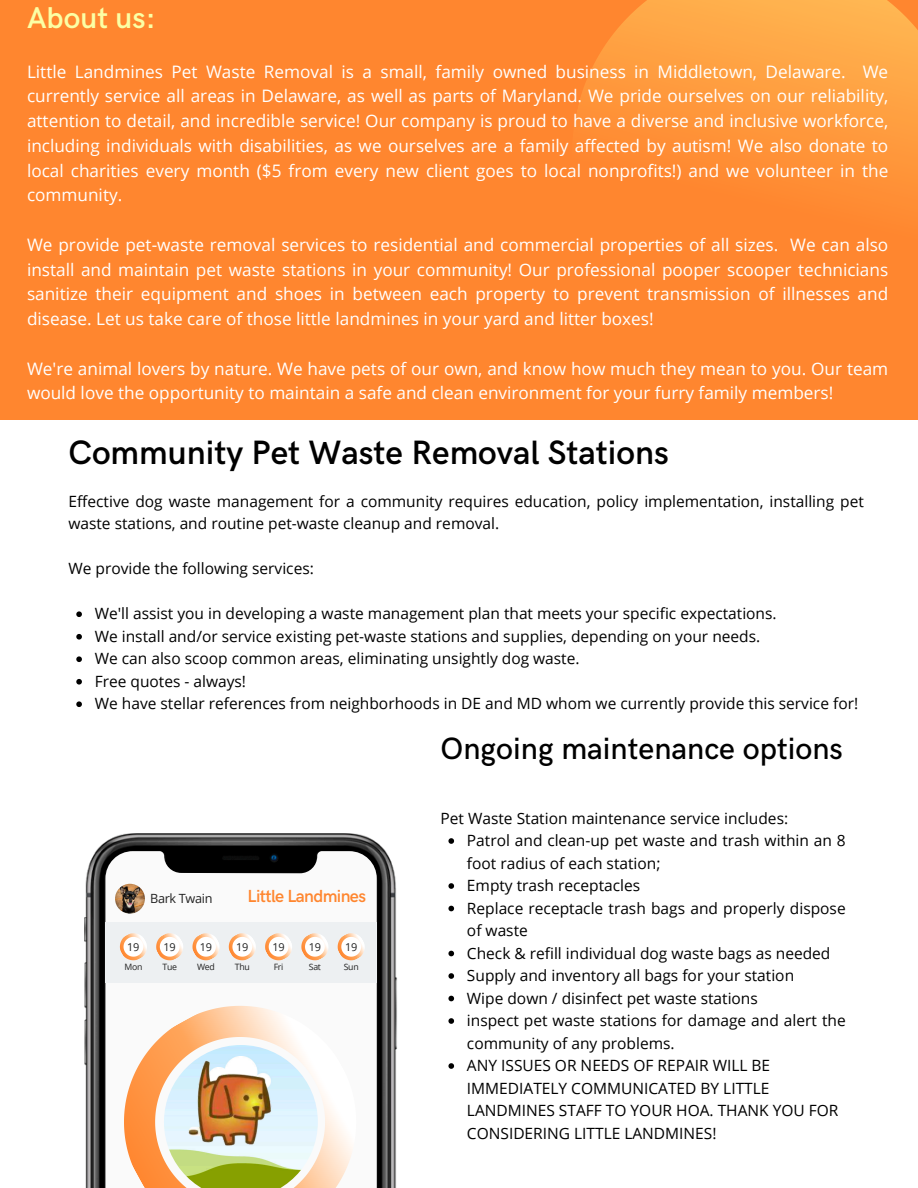
<style>
.page{position:relative;width:918px;height:1188px;background:#fff}
.page>*{position:absolute;margin:0;border:0;box-sizing:border-box;transform-origin:0 0}
.t1{font:600 33.9px "HK Grotesk";color:#000}
.t2{font:500 30.9px "HK Grotesk";color:#000}
.t3{font:600 30.15px "HK Grotesk";color:#fbffa5}
.t4{font:600 17.55px "HK Grotesk";letter-spacing:-.035em;color:#ff862f}
.t5{font:17.25px/24.8px "Open Sans";color:#fff;text-align:justify}
.t6{font:15.45px/22.5px "Open Sans";color:#000}
.t7{font:12.75px "Open Sans";letter-spacing:-.025em;color:#222}
.t8{font:10.95px "Open Sans";letter-spacing:-.025em;color:#222}
.t9{font:8.7px "Open Sans";letter-spacing:-.025em;color:#222}
</style>
<div class="page">
<div style="left:0;top:0;width:918px;height:420px;background:#ff862f"></div>
<svg style="left:577px;top:0;width:341px;height:192px"></svg>
<img style="left:84px;top:833px;width:313px;height:132px">
<svg style="left:106px;top:851px;width:271px;height:71px"></svg>
<svg style="left:84px;top:965px;width:313px;height:223px"></svg>
<img style="left:164px;top:1045px;width:154px;height:143px">
<div style="left:106px;top:922px;width:271px;height:61px;background:#edf0f2"></div>
<img style="left:115px;top:884px;width:30px;height:30px;border-radius:50%">
<svg style="left:119px;top:933px;width:246px;height:28px"></svg>
<img style="left:170px;top:1054px;width:118px;height:98px">
<svg style="left:76px;top:611px;width:6px;height:6px"></svg>
<svg style="left:76px;top:634px;width:6px;height:6px"></svg>
<svg style="left:76px;top:656px;width:6px;height:6px"></svg>
<svg style="left:76px;top:679px;width:6px;height:6px"></svg>
<svg style="left:76px;top:701px;width:6px;height:6px"></svg>
<svg style="left:448px;top:838px;width:6px;height:6px"></svg>
<svg style="left:448px;top:883px;width:6px;height:6px"></svg>
<svg style="left:448px;top:906px;width:6px;height:5px"></svg>
<svg style="left:448px;top:951px;width:6px;height:5px"></svg>
<svg style="left:448px;top:973px;width:6px;height:6px"></svg>
<svg style="left:448px;top:996px;width:6px;height:5px"></svg>
<svg style="left:448px;top:1018px;width:6px;height:6px"></svg>
<svg style="left:448px;top:1063px;width:6px;height:6px"></svg>
<p class="t3" style="left:27px;top:1px;width:130px">About us:</p>
<p class="t5" style="left:27px;top:59px;width:863px">Little Landmines Pet Waste Removal is a small, family owned business in Middletown, Delaware. We currently service all areas in Delaware, as well as parts of Maryland. We pride ourselves on our reliability, attention to detail, and incredible service! Our company is proud to have a diverse and inclusive workforce, including individuals with disabilities, as we ourselves are a family affected by autism! We also donate to local charities every month ($5 from every new client goes to local nonprofits!) and we volunteer in the community.</p>
<p class="t5" style="left:27px;top:232px;width:863px">We provide pet-waste removal services to residential and commercial properties of all sizes. We can also install and maintain pet waste stations in your community! Our professional pooper scooper technicians sanitize their equipment and shoes in between each property to prevent transmission of illnesses and disease. Let us take care of those little landmines in your yard and litter boxes!</p>
<p class="t5" style="left:27px;top:356px;width:863px">We're animal lovers by nature. We have pets of our own, and know how much they mean to you. Our team would love the opportunity to maintain a safe and clean environment for your furry family members!</p>
<p class="t1" style="left:68px;top:434px;width:602px">Community Pet Waste Removal Stations</p>
<p class="t6" style="left:68px;top:490px;width:797px">Effective dog waste management for a community requires education, policy implementation, installing pet waste stations, and routine pet-waste cleanup and removal.</p>
<p class="t6" style="left:68px;top:557px;width:247px">We provide the following services:</p>
<p class="t6" style="left:95px;top:602px;width:765px">We'll assist you in developing a waste management plan that meets your specific expectations.<br>We install and/or service existing pet-waste stations and supplies, depending on your needs.<br>We can also scoop common areas, eliminating unsightly dog waste.<br>Free quotes - always!<br>We have stellar references from neighborhoods in DE and MD whom we currently provide this service for!</p>
<p class="t2" style="left:441px;top:731px;width:404px">Ongoing maintenance options</p>
<p class="t7" style="left:150px;top:890px;width:64px">Bark Twain</p>
<p class="t4" style="left:248px;top:886px;width:120px">Little Landmines</p>
<h4 class="t8" style="left:127px;top:939px;width:14px">19</h4>
<p class="t9" style="left:124px;top:961px;width:20px">Mon</p>
<h4 class="t8" style="left:164px;top:939px;width:14px">19</h4>
<p class="t9" style="left:162px;top:961px;width:16px">Tue</p>
<p class="t8" style="left:200px;top:939px;width:14px">19</p>
<p class="t9" style="left:197px;top:961px;width:19px">Wed</p>
<h1 class="t8" style="left:236px;top:939px;width:14px">19</h1>
<p class="t9" style="left:235px;top:961px;width:17px">Thu</p>
<h2 class="t8" style="left:273px;top:939px;width:14px">19</h2>
<p class="t9" style="left:274px;top:961px;width:11px">Fri</p>
<h5 class="t8" style="left:309px;top:939px;width:14px">19</h5>
<p class="t9" style="left:309px;top:961px;width:14px">Sat</p>
<p class="t8" style="left:345px;top:939px;width:14px">19</p>
<p class="t9" style="left:344px;top:961px;width:17px">Sun</p>
<p class="t6" style="left:441px;top:806px;width:349px">Pet Waste Station maintenance service includes:</p>
<p class="t6" style="left:467px;top:829px;width:380px">Patrol and clean-up pet waste and trash within an 8 foot radius of each station;</p>
<p class="t6" style="left:467px;top:874px;width:175px">Empty trash receptacles</p>
<p class="t6" style="left:467px;top:896px;width:380px">Replace receptacle trash bags and properly dispose of waste</p>
<p class="t6" style="left:467px;top:941px;width:365px">Check &amp; refill individual dog waste bags as needed</p>
<p class="t6" style="left:467px;top:964px;width:329px">Supply and inventory all bags for your station</p>
<p class="t6" style="left:467px;top:986px;width:292px">Wipe down / disinfect pet waste stations</p>
<p class="t6" style="left:467px;top:1009px;width:380px">inspect pet waste stations for damage and alert the community of any problems.</p>
<p class="t6" style="left:467px;top:1054px;width:373px">ANY ISSUES OR NEEDS OF REPAIR WILL BE IMMEDIATELY COMMUNICATED BY LITTLE LANDMINES STAFF TO YOUR HOA. THANK YOU FOR CONSIDERING LITTLE LANDMINES!</p>
</div>
